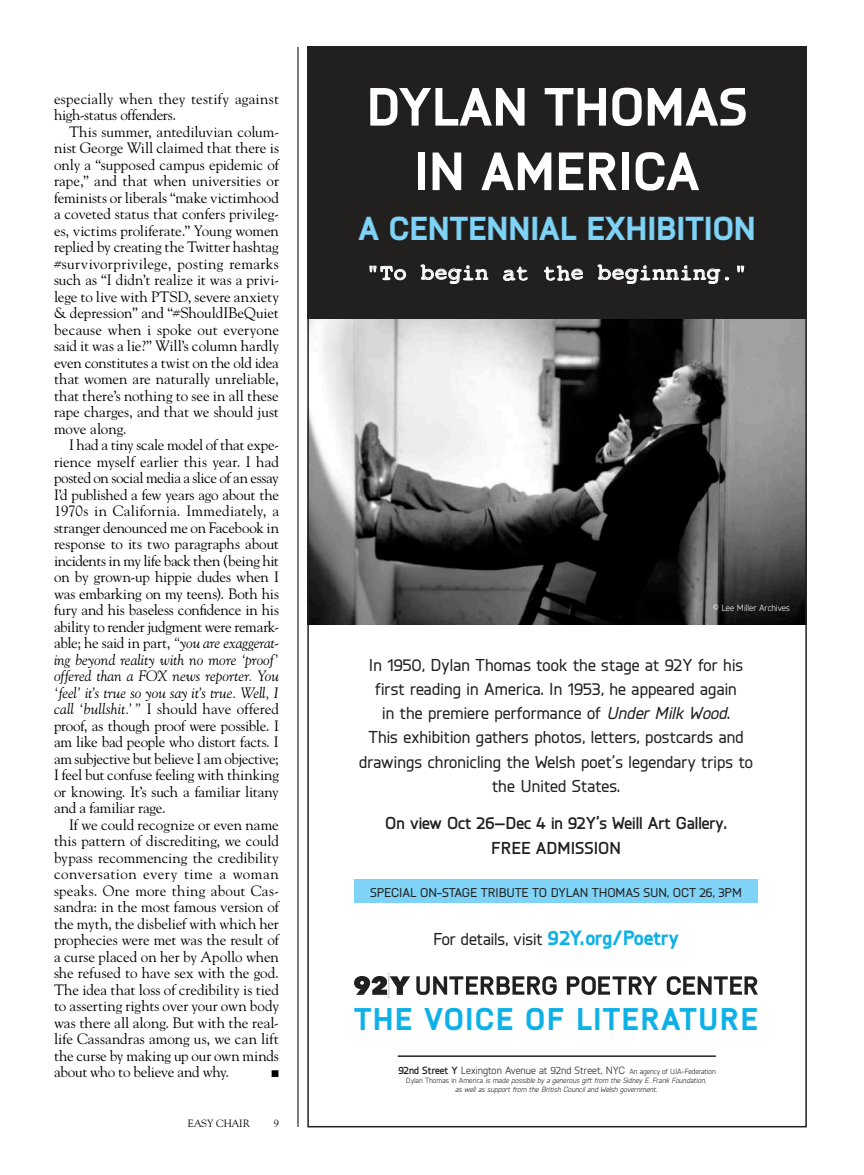
<style>
.page{position:relative;width:864px;height:1175px;background:#fff}
.page>*{position:absolute;margin:0;border:0;box-sizing:border-box;transform-origin:0 0}
.t1{font:800 53.7px/64.5px "Knul";color:#fff;text-align:center}
.t2{font:800 33px "Knul";color:#7ed3f7}
.t3{font:800 31.35px "Knul";letter-spacing:.04em;color:#0eb1e7}
.t4{font:25.5px "STALKER2";letter-spacing:-.005em;color:#fff}
.t5{font:500 17.25px/24.2px "Knul";letter-spacing:.01em;color:#221f1f;text-align:center}
.t6{font:700 17.25px/24.2px "Knul";color:#221f1f;text-align:center}
.t7{font:15px/16.5px "Goudy Std";letter-spacing:-.005em;color:#000;text-align:justify}
.t8{font:500 12.75px "Knul";letter-spacing:-.01em;color:#221f1f}
.t9{font:10.5px "Knul";color:#221f1f}
.t10{font:10.5px "Goudy Std";letter-spacing:-.01em;color:#000}
.t11{font:9.75px "Zapf Dingbats ITC";color:#000}
.t12{font:9px "Knul";color:#fff}
.t13{font:italic 7.5px/9px "Knul";color:#221f1f;text-align:center}
.s1{font-style:italic}
.s2{font-weight:800;font-size:20.7px;color:#0eb1e7}
.s3{font-weight:700}
.s4{font-size:7.5px}
.s5{font-style:normal}
</style>
<div class="page">
<hr style="left:298px;top:0;width:1px;height:1174px;background:#000">
<div style="left:293px;top:1127px;width:9px;height:47px;background:#fff"></div>
<div style="left:354px;top:879px;width:404px;height:24px;background:#7ed3f7"></div>
<img style="left:310px;top:319px;width:494px;height:305px">
<div style="left:307px;top:47px;width:500px;height:272px;background:#221f1f"></div>
<svg style="left:359px;top:216px;width:395px;height:24px"></svg>
<svg style="left:369px;top:265px;width:37px;height:15px"></svg>
<svg style="left:420px;top:264px;width:69px;height:20px"></svg>
<svg style="left:503px;top:266px;width:25px;height:15px"></svg>
<svg style="left:544px;top:265px;width:39px;height:16px"></svg>
<svg style="left:597px;top:264px;width:132px;height:20px"></svg>
<svg style="left:737px;top:265px;width:7px;height:8px"></svg>
<svg style="left:354px;top:973px;width:56px;height:25px"></svg>
<svg style="left:416px;top:976px;width:141px;height:18px"></svg>
<svg style="left:567px;top:976px;width:90px;height:18px"></svg>
<svg style="left:667px;top:976px;width:91px;height:18px"></svg>
<hr style="left:398px;top:1055px;width:318px;height:1px;background:#221f1f">
<div style="left:291px;top:0;width:12px;height:47px;background:#fff"></div>
<p class="t7" style="left:54px;top:90px;width:227px">especially when they testify against high-status offenders.</p>
<p class="t7" style="left:54px;top:123px;width:227px;text-indent:15px">This summer, antediluvian colum&shy;nist George Will claimed that there is only a “supposed campus epidemic of rape,” and that when universities or feminists or liberals “make victimhood a coveted status that confers privileg&shy;es, victims proliferate.” Young women replied by creating the Twitter hashtag #survivorprivilege, posting remarks such as “I didn’t realize it was a privi&shy;lege to live with PTSD, severe anxiety &amp; depression” and “#ShouldIBeQuiet because when i spoke out everyone said it was a lie?” Will’s column hardly even constitutes a twist on the old idea that women are naturally unreliable, that there’s nothing to see in all these rape charges, and that we should just move along.</p>
<p class="t7" style="left:54px;top:436px;width:227px;text-indent:15px">I had a tiny scale model of that expe&shy;rience myself earlier this year. I had posted on social media a slice of an essay I’d published a few years ago about the 1970s in California. Immediately, a stranger denounced me on Facebook in response to its two paragraphs about incidents in my life back then (being hit on by grown-up hippie dudes when I was embarking on my teens). Both his fury and his baseless confidence in his ability to render judgment were remark&shy;able; he said in part, <span class="s1">“you are exaggerat&shy;ing beyond reality with no more ‘proof’ offered than a FOX news reporter. You ‘feel’ it’s true so you say it’s true. Well, I call ‘bullshit.’ ”</span> I should have offered proof, as though proof were possible. I am like bad people who distort facts. I am subjective but believe I am objective; I feel but confuse feeling with thinking or knowing. It’s such a familiar litany and a familiar rage.</p>
<p class="t7" style="left:54px;top:816px;width:227px;text-indent:15px">If we could recognize or even name this pattern of discrediting, we could bypass recommencing the credibility conversation every time a woman speaks. One more thing about Cas&shy;sandra: in the most famous version of the myth, the disbelief with which her prophecies were met was the result of a curse placed on her by Apollo when she refused to have sex with the god.<br>The idea that loss of credibility is tied to asserting rights over your own body was there all along. But with the real&shy;life Cassandras among us, we can lift the curse by making up our own minds about who to believe and why.</p>
<p class="t11" style="left:272px;top:1069px;width:9px">■</p>
<p class="t10" style="left:188px;top:1116px;width:64px">EASY CHAIR</p>
<p class="t10" style="left:274px;top:1116px;width:7px">9</p>
<h1 class="t1" style="left:367px;top:69px;width:383px">DYLAN THOMAS<br>IN AMERICA</h1>
<h2 class="t2" style="left:358px;top:203px;width:399px">A CENTENNIAL EXHIBITION</h2>
<h3 class="t4" style="left:366px;top:259px;width:383px">"To begin at the beginning."</h3>
<p class="t12" style="left:713px;top:602px;width:78px">© Lee Miller Archives</p>
<p class="t5" style="left:359px;top:651px;width:395px">In 1950, Dylan Thomas took the stage at 92Y for his first reading in America. In 1953, he appeared again<br>in the premiere performance of <span class="s1">Under Milk Wood</span>.<br>This exhibition gathers photos, letters, postcards and drawings chronicling the Welsh poet’s legendary trips to the United States.</p>
<p class="t6" style="left:385px;top:810px;width:343px">On view Oct 26—Dec 4 in 92Y’s Weill Art Gallery.<br>FREE ADMISSION</p>
<p class="t8" style="left:370px;top:883px;width:373px">SPECIAL ON-STAGE TRIBUTE TO DYLAN THOMAS SUN, OCT 26, 3PM</p>
<p class="t5" style="left:433px;top:925px;width:248px">For details, visit <span class="s2">92Y.org/Poetry</span></p>
<h3 class="t3" style="left:354px;top:995px;width:405px">THE VOICE OF LITERATURE</h3>
<p class="t9" style="left:398px;top:1063px;width:319px"><span class="s3">92nd Street Y</span> Lexington Avenue at 92nd Street, NYC <span class="s4">An agency of UJA-Federation</span></p>
<p class="t13" style="left:406px;top:1075px;width:302px"><span class="s5">Dylan Thomas in America</span> is made possible by a generous gift from the Sidney E. Frank Foundation, as well as support from the British Council and Welsh government.</p>
</div>
